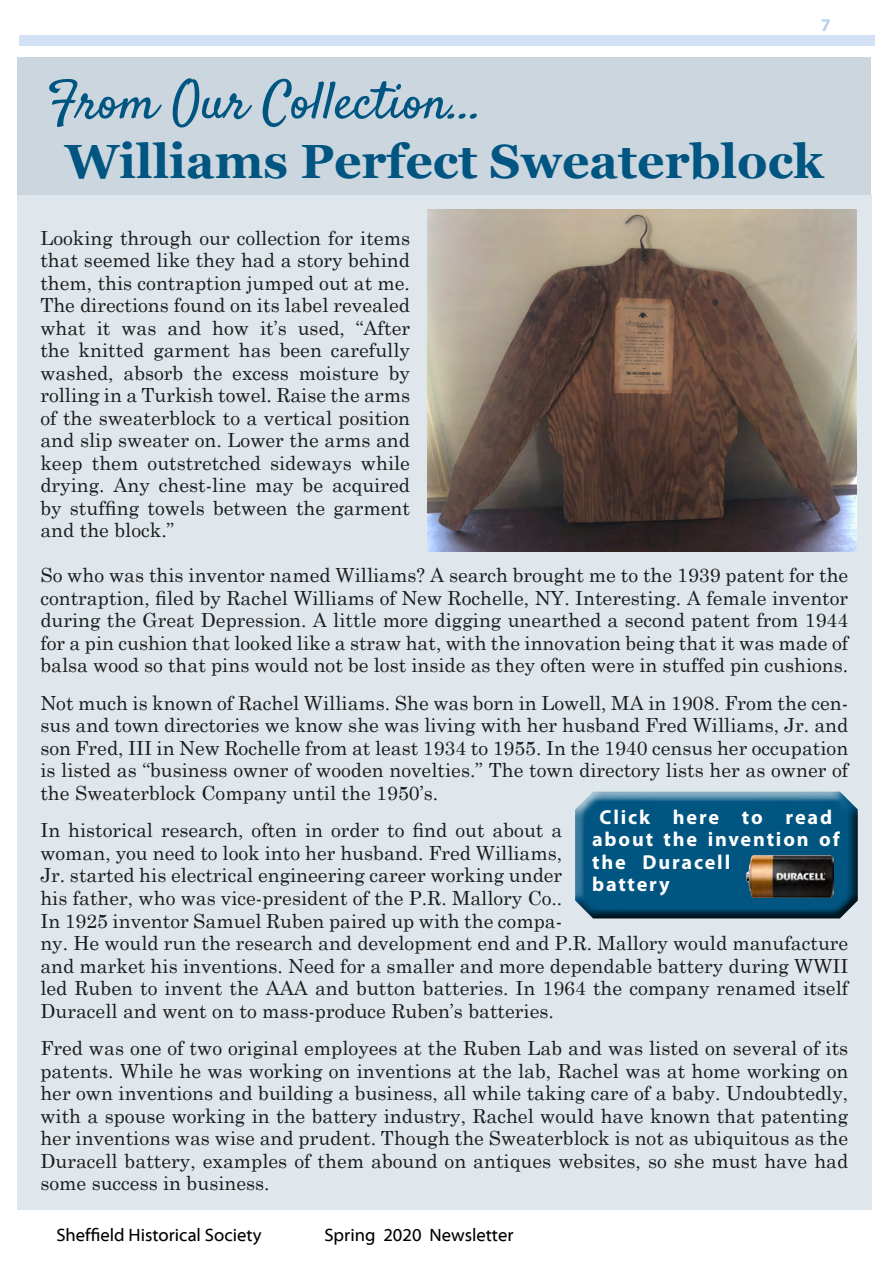
<style>
.page{position:relative;width:893px;height:1263px;background:#fff}
.page>*{position:absolute;margin:0;border:0;box-sizing:border-box;transform-origin:0 0}
.t1{font:52.5px "Satisfy";color:#005581}
.t2{font:700 48px "Georgia";color:#005581}
.t3{font:700 20.25px/22.5px "Myriad Pro";letter-spacing:.09em;color:#fff}
.t4{font:19.5px/22.5px "Century Schoolbook";color:#1c1c1c;text-align:justify}
.t5{font:18px "Myriad Web Pro";color:#000}
.t6{font:700 18px "Myriad Pro";color:#b7d1ed}
</style>
<div class="page">
<div style="left:17px;top:196px;width:855px;height:1014px;background:#e0e7ec"></div>
<div style="left:18px;top:58px;width:853px;height:137px;background:#cbd6df"></div>
<div style="left:564px;top:781px;width:302px;height:128px;background:#fff;opacity:.75"></div>
<div style="left:567px;top:801px;width:302px;height:125px;background:#000;opacity:.75"></div>
<img style="left:427px;top:209px;width:429px;height:342px">
<img style="left:743px;top:856px;width:90px;height:41px">
<div style="left:19px;top:35px;width:855px;height:11px;background:#d2e1f4"></div>
<p class="t6" style="left:821px;top:14px;width:11px">7</p>
<h1 class="t1" style="left:47px;top:68px;width:437px">From Our Collection...</h1>
<h2 class="t2" style="left:65px;top:130px;width:760px">Williams Perfect Sweaterblock</h2>
<p class="t4" style="left:40px;top:225px;width:371px">Looking through our collection for items that seemed like they had a story behind them, this contraption jumped out at me.<br>The directions found on its label revealed what it was and how it’s used, “After the knitted garment has been carefully washed, absorb the excess moisture by rolling in a Turkish towel. Raise the arms of the sweaterblock to a vertical position and slip sweater on. Lower the arms and keep them outstretched sideways while drying. Any chest-line may be acquired by stuffing towels between the garment and the block.”</p>
<p class="t4" style="left:40px;top:562px;width:809px">So who was this inventor named Williams? A search brought me to the 1939 patent for the contraption, filed by Rachel Williams of New Rochelle, NY. Interesting. A female inventor during the Great Depression. A little more digging unearthed a second patent from 1944 for a pin cushion that looked like a straw hat, with the innovation being that it was made of balsa wood so that pins would not be lost inside as they often were in stuffed pin cushions.</p>
<p class="t4" style="left:40px;top:690px;width:809px">Not much is known of Rachel Williams. She was born in Lowell, MA in 1908. From the cen&shy;sus and town directories we know she was living with her husband Fred Williams, Jr. and son Fred, III in New Rochelle from at least 1934 to 1955. In the 1940 census her occupation is listed as “business owner of wooden novelties.” The town directory lists her as owner of the Sweaterblock Company until the 1950’s.</p>
<p class="t4" style="left:40px;top:817px;width:809px;text-align:left">In historical research, often in order to find out about a<br>woman, you need to look into her husband. Fred Williams,<br>Jr. started his electrical engineering career working under<br>his father, who was vice-president of the P.R. Mallory Co..<br>In 1925 inventor Samuel Ruben paired up with the compa-<br>ny. He would run the research and development end and P.R. Mallory would manufacture and market his inventions. Need for a smaller and more dependable battery during WWII led Ruben to invent the AAA and button batteries. In 1964 the company renamed itself Duracell and went on to mass-produce Ruben’s batteries.</p>
<p class="t4" style="left:40px;top:1035px;width:809px">Fred was one of two original employees at the Ruben Lab and was listed on several of its patents. While he was working on inventions at the lab, Rachel was at home working on her own inventions and building a business, all while taking care of a baby. Undoubtedly, with a spouse working in the battery industry, Rachel would have known that patenting her inventions was wise and prudent. Though the Sweaterblock is not as ubiquitous as the Duracell battery, examples of them abound on antiques websites, so she must have had some success in business.</p>
<p class="t3" style="left:592px;top:805px;width:249px;text-indent:7px">Click here to read about the invention of the Duracell<br>battery</p>
<p class="t5" style="left:56px;top:1225px;width:207px">Sheffield Historical Society</p>
<p class="t5" style="left:324px;top:1225px;width:191px">Spring 2020 Newsletter</p>
</div>
